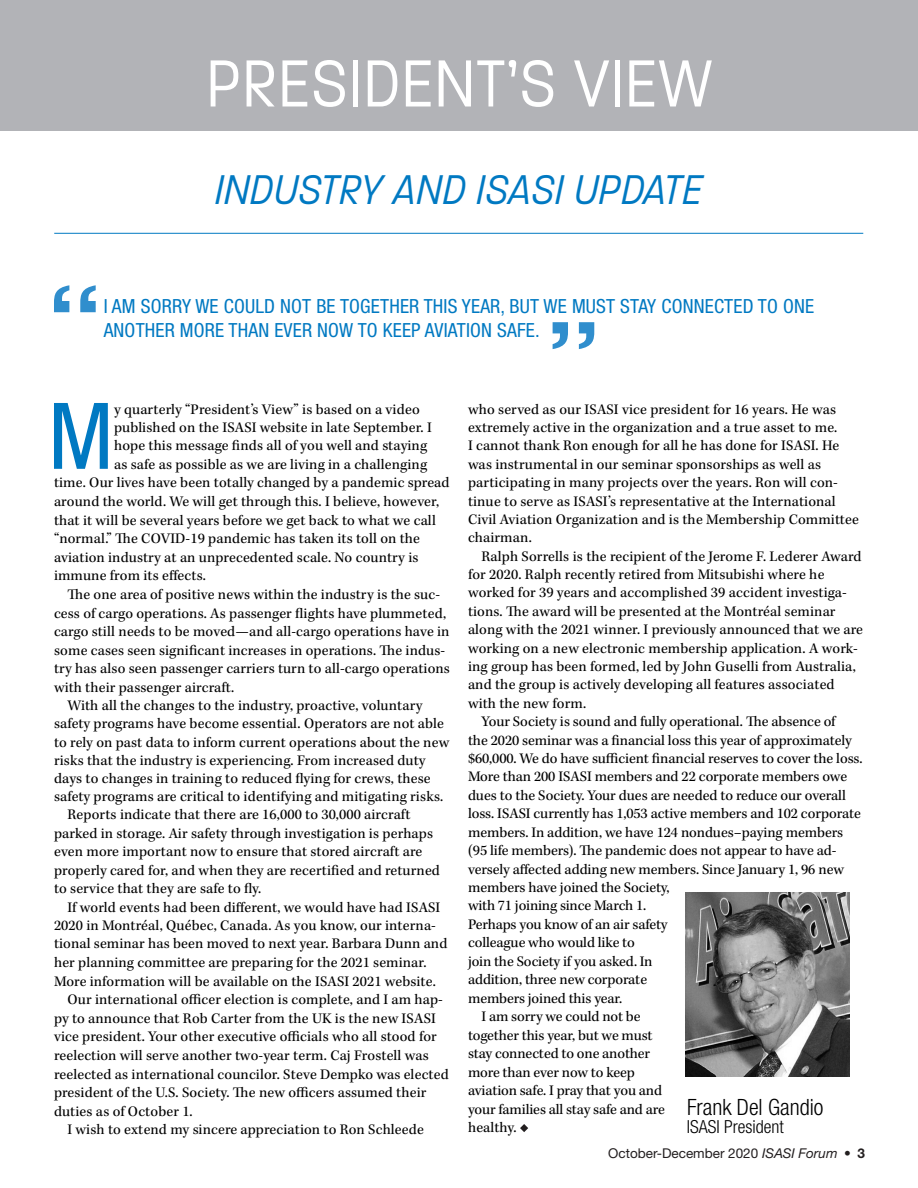
<style>
.page{position:relative;width:918px;height:1188px;background:#fff}
.page>*{position:absolute;margin:0;border:0;box-sizing:border-box;transform-origin:0 0}
.First_Paragraph_Drop{font:condensed 92.25px "Helvetica Neue LT Std";color:#0079c2}
.t1{font:300 72px "Paralucent Cond";letter-spacing:.025em;color:#fff}
.t2{font:italic 300 45px "Paralucent Cond";letter-spacing:.025em;color:#0079c2}
.Article_By_Line{font:300 condensed 22.5px "Helvetica Neue LT Std";color:#000}
.Pull_Quote_1{font:condensed 19.5px/23.4px "Helvetica Neue LT Std";letter-spacing:.01em;color:#0079c2}
.Article_By_Line-2{font:300 condensed 18px "Helvetica Neue LT Std";color:#000}
.Forum_Body_Text{font:15px/18.5px "Kepler Std";letter-spacing:.005em;color:#000}
.First_Paragraph_Drop-2{font:15px "Kepler Std";letter-spacing:.01em;color:#000}
.t3{font:13.5px "Helvetica Neue LT Std";color:#231f20}
.s1{font-style:italic}
.s2{font-weight:700}
</style>
<div class="page">
<svg style="left:520px;top:1124px;width:8px;height:8px"></svg>
<div style="left:0;top:0;width:918px;height:130px;background:#b2b3b7"></div>
<img style="left:686px;top:892px;width:164px;height:184px">
<hr style="left:54px;top:233px;width:809px;height:1px;background:#0079c2">
<svg style="left:54px;top:285px;width:42px;height:27px"></svg>
<svg style="left:553px;top:322px;width:41px;height:27px"></svg>
<p class="t1" style="left:207px;top:42px;width:507px">PRESIDENT’S VIEW</p>
<p class="t2" style="left:215px;top:164px;width:488px">INDUSTRY AND ISASI UPDATE</p>
<p class="Pull_Quote_1" style="left:104px;top:295px;width:712px">I AM SORRY WE COULD NOT BE TOGETHER THIS YEAR, BUT WE MUST STAY CONNECTED TO ONE<br>ANOTHER MORE THAN EVER NOW TO KEEP AVIATION SAFE.</p>
<p class="First_Paragraph_Drop" style="left:48px;top:383px;width:66px">M</p>
<p class="First_Paragraph_Drop-2" style="left:114px;top:401px;width:307px">y quarterly “President’s View” is based on a video</p>
<p class="First_Paragraph_Drop-2" style="left:114px;top:419px;width:319px">published on the ISASI website in late September. I</p>
<p class="First_Paragraph_Drop-2" style="left:114px;top:437px;width:315px">hope this message finds all of you well and staying</p>
<p class="First_Paragraph_Drop-2" style="left:114px;top:456px;width:314px">as safe as possible as we are living in a challenging</p>
<p class="First_Paragraph_Drop-2" style="left:54px;top:474px;width:397px">time. Our lives have been totally changed by a pandemic spread</p>
<p class="First_Paragraph_Drop-2" style="left:54px;top:493px;width:387px">around the world. We will get through this. I believe, however,</p>
<p class="First_Paragraph_Drop-2" style="left:54px;top:511px;width:383px">that it will be several years before we get back to what we call</p>
<p class="First_Paragraph_Drop-2" style="left:54px;top:530px;width:368px">“normal.” The COVID-19 pandemic has taken its toll on the</p>
<p class="First_Paragraph_Drop-2" style="left:54px;top:549px;width:366px">aviation industry at an unprecedented scale. No country is</p>
<p class="First_Paragraph_Drop-2" style="left:54px;top:567px;width:153px">immune from its effects.</p>
<p class="Forum_Body_Text" style="left:54px;top:586px;width:397px;text-indent:14px">The one area of positive news within the industry is the suc&shy;cess of cargo operations. As passenger flights have plummeted, cargo still needs to be moved—and all-cargo operations have in some cases seen significant increases in operations. The indus&shy;try has also seen passenger carriers turn to all-cargo operations with their passenger aircraft.</p>
<p class="Forum_Body_Text" style="left:54px;top:697px;width:397px;text-indent:14px">With all the changes to the industry, proactive, voluntary safety programs have become essential. Operators are not able to rely on past data to inform current operations about the new risks that the industry is experiencing. From increased duty days to changes in training to reduced flying for crews, these safety programs are critical to identifying and mitigating risks.</p>
<p class="Forum_Body_Text" style="left:54px;top:806px;width:387px;text-indent:14px">Reports indicate that there are 16,000 to 30,000 aircraft parked in storage. Air safety through investigation is perhaps even more important now to ensure that stored aircraft are properly cared for, and when they are recertified and returned to service that they are safe to fly.</p>
<p class="Forum_Body_Text" style="left:54px;top:898px;width:395px;text-indent:14px">If world events had been different, we would have had ISASI 2020 in Montréal, Québec, Canada. As you know, our interna&shy;tional seminar has been moved to next year. Barbara Dunn and her planning committee are preparing for the 2021 seminar.<br>More information will be available on the ISASI 2021 website.</p>
<p class="Forum_Body_Text" style="left:54px;top:991px;width:396px;text-indent:14px">Our international officer election is complete, and I am hap&shy;py to announce that Rob Carter from the UK is the new ISASI vice president. Your other executive officials who all stood for reelection will serve another two-year term. Caj Frostell was reelected as international councilor. Steve Dempko was elected president of the U.S. Society. The new officers assumed their duties as of October 1.</p>
<p class="Forum_Body_Text" style="left:68px;top:1121px;width:358px">I wish to extend my sincere appreciation to Ron Schleede</p>
<p class="Forum_Body_Text" style="left:468px;top:400px;width:392px">who served as our ISASI vice president for 16 years. He was extremely active in the organization and a true asset to me.<br>I cannot thank Ron enough for all he has done for ISASI. He was instrumental in our seminar sponsorships as well as participating in many projects over the years. Ron will con&shy;tinue to serve as ISASI’s representative at the International Civil Aviation Organization and is the Membership Committee chairman.</p>
<p class="Forum_Body_Text" style="left:468px;top:547px;width:397px;text-indent:14px">Ralph Sorrells is the recipient of the Jerome F. Lederer Award for 2020. Ralph recently retired from Mitsubishi where he worked for 39 years and accomplished 39 accident investiga&shy;tions. The award will be presented at the Montréal seminar along with the 2021 winner. I previously announced that we are working on a new electronic membership application. A work&shy;ing group has been formed, led by John Guselli from Australia, and the group is actively developing all features associated with the new form.</p>
<p class="Forum_Body_Text" style="left:468px;top:713px;width:396px;text-indent:14px">Your Society is sound and fully operational. The absence of<br>the 2020 seminar was a financial loss this year of approximately $60,000. We do have sufficient financial reserves to cover the loss.<br>More than 200 ISASI members and 22 corporate members owe dues to the Society. Your dues are needed to reduce our overall loss. ISASI currently has 1,053 active members and 102 corporate members. In addition, we have 124 nondues–paying members (95 life members). The pandemic does not appear to have ad&shy;versely affected adding new members. Since January 1, 96 new members have joined the Society,<br>with 71 joining since March 1.<br>Perhaps you know of an air safety<br>colleague who would like to<br>join the Society if you asked. In<br>addition, three new corporate<br>members joined this year.</p>
<p class="Forum_Body_Text" style="left:468px;top:1008px;width:198px;text-indent:14px">I am sorry we could not be together this year, but we must stay connected to one another more than ever now to keep aviation safe. I pray that you and your families all stay safe and are healthy.</p>
<p class="Article_By_Line" style="left:687px;top:1094px;width:138px">Frank Del Gandio</p>
<p class="Article_By_Line-2" style="left:687px;top:1116px;width:98px">ISASI President</p>
<p class="t3" style="left:608px;top:1145px;width:258px">October-December 2020 <span class="s1">ISASI Forum</span> • <span class="s2">3</span></p>
</div>
